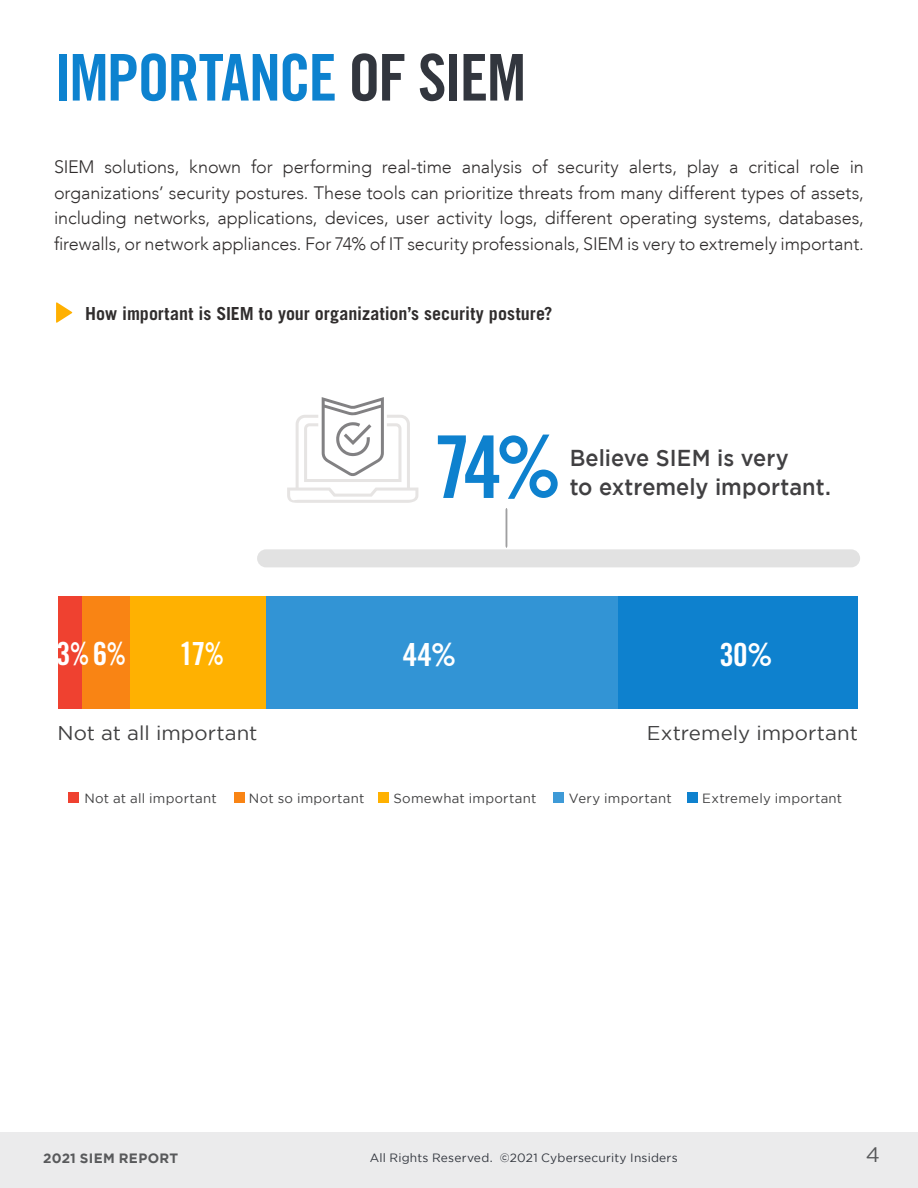
<style>
.page{position:relative;width:918px;height:1188px;background:#fff}
.page>*{position:absolute;margin:0;border:0;box-sizing:border-box;transform-origin:0 0}
.t1{font:86.55px "Trade Gothic LT Std Bd Cn 20";color:#0e81ce}
.t2{font:64.5px "Trade Gothic LT Std Bd Cn 20";letter-spacing:-.035em;color:#0d82cf}
.t3{font:31.8px "Trade Gothic LT Std Bd Cn 20";color:#fff}
.t4{font:500 22.95px/28.5px "Gotham";color:#414042;scale:.95 1}
.t5{font:21px "Gotham";color:#58595b}
.t6{font:19.95px "Gotham";color:#404041}
.t7{font:300 18px/25.5px "Avenir LT";letter-spacing:-.005em;color:#302d2d;text-align:justify}
.t8{font:700 18px "Trade Gothic LT Std";color:#302d2d}
.t9{font:700 13.5px "Gotham";letter-spacing:.02em;color:#58595b}
.t10{font:13.35px "Gotham";letter-spacing:.02em;color:#404041}
.t11{font:12px "Gotham";letter-spacing:.015em;color:#32363e}
.s1{color:#32363e}
</style>
<div class="page">
<div style="left:0;top:1132px;width:918px;height:56px;background:#ebebec"></div>
<svg style="left:56px;top:302px;width:16px;height:21px"></svg>
<div style="left:618px;top:596px;width:240px;height:113px;background:#0e81ce"></div>
<div style="left:266px;top:596px;width:352px;height:112px;background:#3294d5"></div>
<div style="left:130px;top:596px;width:136px;height:113px;background:#ffb101"></div>
<div style="left:82px;top:596px;width:48px;height:113px;background:#f98414"></div>
<div style="left:58px;top:596px;width:24px;height:113px;background:#ef4130"></div>
<div style="left:68px;top:793px;width:11px;height:10px;background:#ef4130"></div>
<div style="left:234px;top:793px;width:11px;height:10px;background:#f98414"></div>
<div style="left:378px;top:793px;width:11px;height:10px;background:#ffb101"></div>
<div style="left:553px;top:793px;width:11px;height:10px;background:#3e9ad7"></div>
<div style="left:688px;top:793px;width:10px;height:10px;background:#0e81ce"></div>
<svg style="left:506px;top:508px;width:1px;height:40px"></svg>
<svg style="left:287px;top:397px;width:131px;height:106px"></svg>
<div style="left:257px;top:549px;width:603px;height:18px;background:#e2e2e2;border-radius:9px"></div>
<h2 class="t2" style="left:54px;top:38px;width:474px">IMPORTANCE <span class="s1">OF SIEM</span></h2>
<p class="t7" style="left:54px;top:155px;width:812px">SIEM solutions, known for performing real-time analysis of security alerts, play a critical role in organizations’ security postures. These tools can prioritize threats from many different types of assets, including networks, applications, devices, user activity logs, different operating systems, databases, firewalls, or network appliances. For 74% of IT security professionals, SIEM is very to extremely important.</p>
<p class="t8" style="left:85px;top:303px;width:469px">How important is SIEM to your organization’s security posture?</p>
<h1 class="t1" style="left:433px;top:415px;width:130px">74%</h1>
<p class="t4" style="left:570px;top:443px;width:277px">Believe SIEM is very<br>to extremely important.</p>
<h3 class="t3" style="left:56px;top:634px;width:72px">3% 6%</h3>
<h3 class="t3" style="left:179px;top:634px;width:46px">17%</h3>
<h3 class="t3" style="left:403px;top:636px;width:55px">44%</h3>
<h3 class="t3" style="left:719px;top:636px;width:55px">30%</h3>
<p class="t6" style="left:57px;top:722px;width:202px">Not at all important</p>
<p class="t6" style="left:647px;top:722px;width:213px">Extremely important</p>
<p class="t10" style="left:84px;top:791px;width:134px">Not at all important</p>
<p class="t10" style="left:249px;top:791px;width:117px">Not so important</p>
<p class="t10" style="left:394px;top:791px;width:144px">Somewhat important</p>
<p class="t10" style="left:569px;top:791px;width:104px">Very important</p>
<p class="t10" style="left:702px;top:791px;width:142px">Extremely important</p>
<p class="t9" style="left:43px;top:1150px;width:136px">2021 SIEM REPORT</p>
<p class="t11" style="left:370px;top:1151px;width:309px">All Rights Reserved. ©2021 Cybersecurity Insiders</p>
<p class="t5" style="left:866px;top:1143px;width:16px">4</p>
</div>
